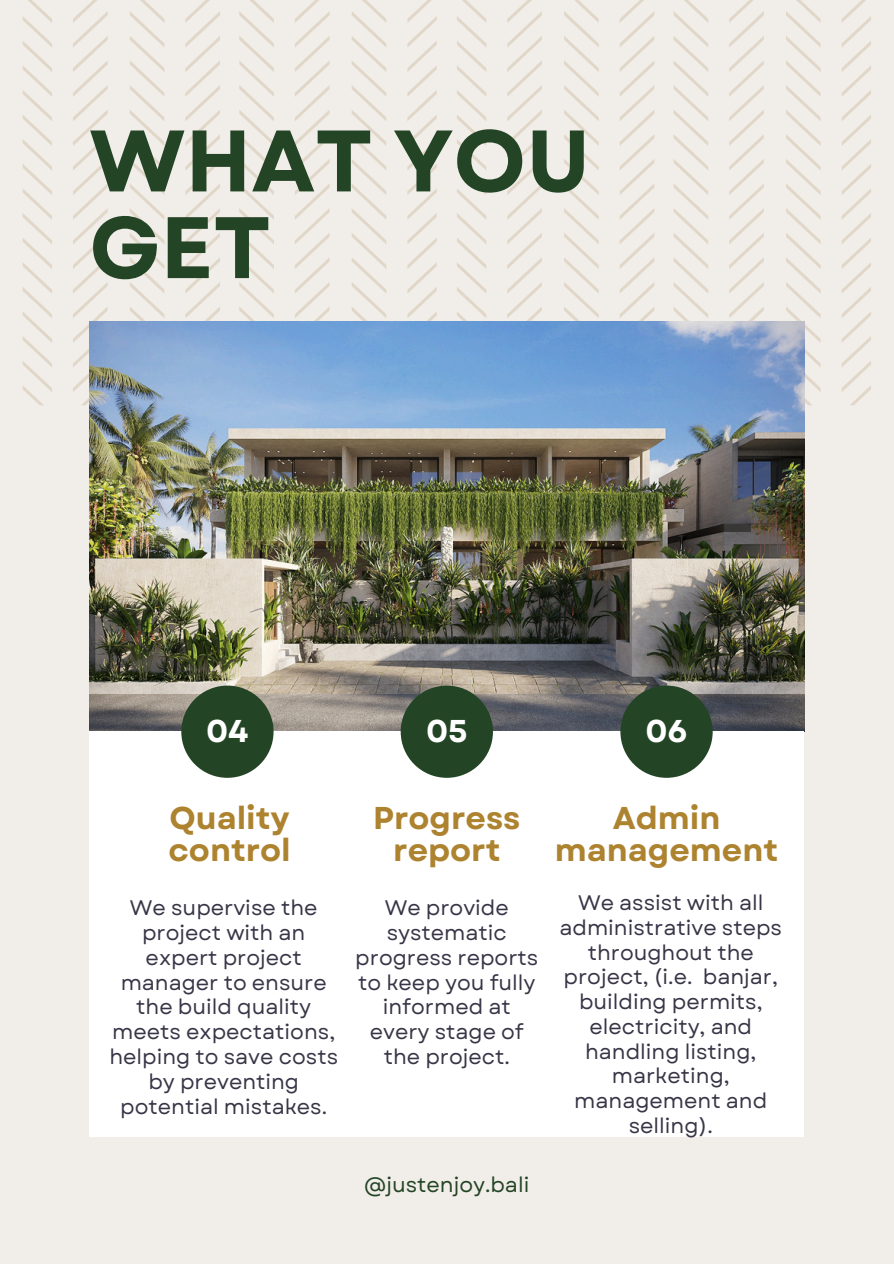
<style>
.page{position:relative;width:894px;height:1264px;background:#fff}
.page>*{position:absolute;margin:0;border:0;box-sizing:border-box;transform-origin:0 0}
.t1{font:700 87px/86.7px "Garet";color:#234425}
.t2{font:700 31.5px/31.5px "Garet";color:#ad8330;text-align:center}
.t3{font:700 31.5px "Garet";color:#fff}
.t4{font:21px/24.8px "Garet";color:#393547;text-align:center}
.t5{font:21px "Garet";color:#234425}
</style>
<div class="page">
<div style="left:0;top:0;width:893px;height:1263px;background:#f1ede9"></div>
<svg style="left:185px;top:0;width:35px;height:321px"></svg>
<svg style="left:130px;top:0;width:34px;height:321px"></svg>
<svg style="left:73px;top:0;width:35px;height:405px"></svg>
<svg style="left:23px;top:0;width:29px;height:405px"></svg>
<svg style="left:239px;top:0;width:35px;height:321px"></svg>
<svg style="left:295px;top:0;width:34px;height:321px"></svg>
<svg style="left:352px;top:0;width:34px;height:321px"></svg>
<svg style="left:407px;top:0;width:29px;height:321px"></svg>
<svg style="left:619px;top:0;width:35px;height:321px"></svg>
<svg style="left:564px;top:0;width:34px;height:321px"></svg>
<svg style="left:507px;top:0;width:34px;height:321px"></svg>
<svg style="left:457px;top:0;width:29px;height:321px"></svg>
<svg style="left:673px;top:0;width:35px;height:321px"></svg>
<svg style="left:729px;top:0;width:34px;height:321px"></svg>
<svg style="left:786px;top:0;width:34px;height:405px"></svg>
<svg style="left:841px;top:0;width:29px;height:405px"></svg>
<img style="left:89px;top:321px;width:715px;height:411px">
<div style="left:89px;top:731px;width:714px;height:406px;background:#fff"></div>
<div style="left:181px;top:685px;width:92px;height:92px;background:#234425;border-radius:50%"></div>
<div style="left:400px;top:685px;width:93px;height:92px;background:#234425;border-radius:50%"></div>
<div style="left:620px;top:685px;width:92px;height:92px;background:#234425;border-radius:50%"></div>
<p class="t1" style="left:89px;top:118px;width:502px">WHAT YOU<br>GET</p>
<h2 class="t3" style="left:206px;top:708px;width:44px">04</h2>
<p class="t3" style="left:426px;top:708px;width:43px">05</p>
<p class="t3" style="left:645px;top:708px;width:44px">06</p>
<p class="t2" style="left:168px;top:802px;width:124px;text-align:left">Quality control</p>
<p class="t2" style="left:373px;top:802px;width:149px">Progress report</p>
<p class="t2" style="left:555px;top:802px;width:224px">Admin management</p>
<h1 class="t4" style="left:109px;top:895px;width:230px">We supervise the project with an expert project manager to ensure the build quality meets expectations, helping to save costs by preventing potential mistakes.</h1>
<h2 class="t4" style="left:355px;top:895px;width:184px">We provide systematic progress reports to keep you fully informed at every stage of the project.</h2>
<h2 class="t4" style="left:559px;top:890px;width:224px">We assist with all administrative steps throughout the project, (i.e. banjar, building permits, electricity, and handling listing, marketing, management and selling).</h2>
<p class="t5" style="left:364px;top:1169px;width:166px">@justenjoy.bali</p>
</div>
